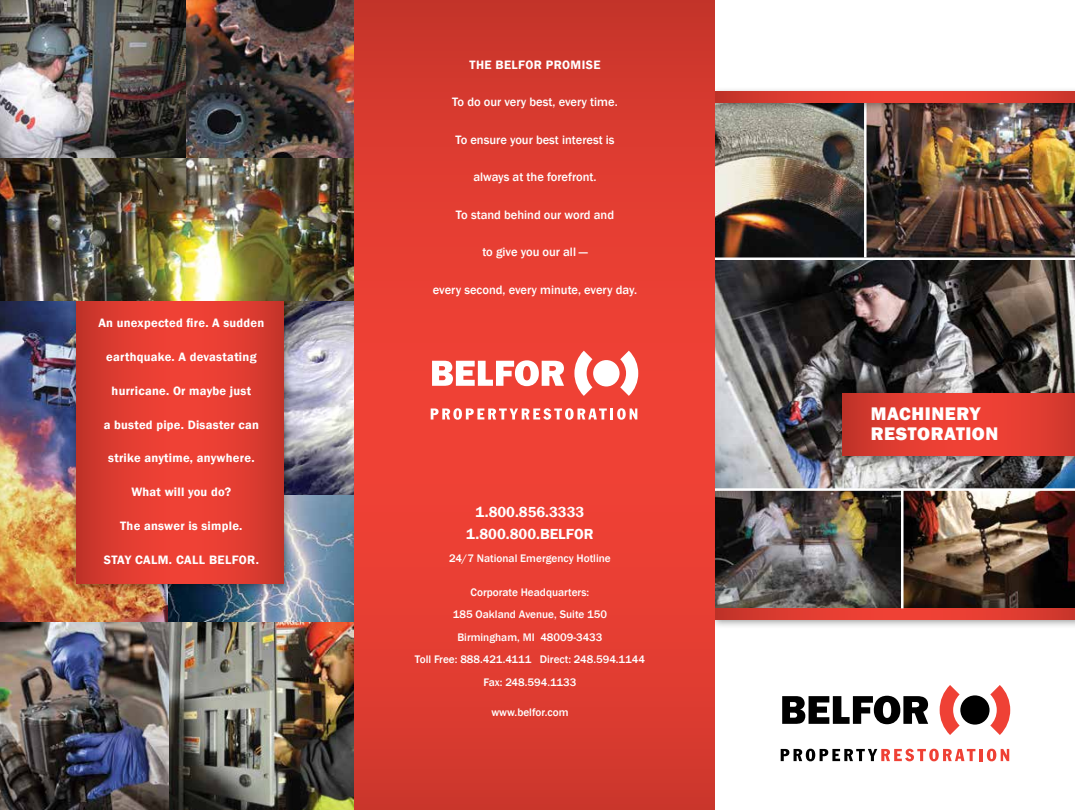
<style>
.page{position:relative;width:1075px;height:810px;background:#fff}
.page>*{position:absolute;margin:0;border:0;box-sizing:border-box;transform-origin:0 0}
.t1{font:800 18.75px/20px "Franklin Gothic";letter-spacing:.03em;color:#fff}
.t2{font:600 15px/22.5px "Franklin Gothic";color:#fff;text-align:center}
.t3{font:600 12.5px "Franklin Gothic";letter-spacing:.02em;color:#fff}
.t4{font:500 12.5px "Franklin Gothic";color:#fff}
.t5{font:500 11.25px/22.5px "Franklin Gothic";color:#fff;text-align:center}
</style>
<div class="page">
<img style="left:714px;top:491px;width:186px;height:113px">
<img style="left:866px;top:113px;width:208px;height:145px">
<img style="left:903px;top:491px;width:171px;height:113px">
<img style="left:186px;top:0;width:168px;height:158px">
<img style="left:714px;top:260px;width:360px;height:228px">
<img style="left:714px;top:113px;width:150px;height:145px">
<div style="left:836px;top:389px;width:238px;height:77px;background:#000;opacity:.4"></div>
<svg style="left:842px;top:394px;width:232px;height:62px;background:#e03c31"></svg>
<div style="left:708px;top:604px;width:366px;height:26px;background:#000;opacity:.4"></div>
<svg style="left:714px;top:608px;width:360px;height:11px;background:#e03c31"></svg>
<img style="left:292px;top:301px;width:62px;height:195px">
<img style="left:0;top:301px;width:169px;height:322px">
<svg style="left:939px;top:685px;width:71px;height:50px"></svg>
<svg style="left:782px;top:696px;width:146px;height:28px"></svg>
<svg style="left:780px;top:749px;width:229px;height:12px"></svg>
<img style="left:169px;top:496px;width:185px;height:127px">
<hr style="left:900px;top:488px;width:3px;height:120px;background:#fff">
<img style="left:0;top:0;width:186px;height:158px">
<div style="left:70px;top:290px;width:222px;height:304px;background:#000;opacity:.4"></div>
<svg style="left:76px;top:301px;width:208px;height:282px;background:#df3c30"></svg>
<img style="left:0;top:158px;width:354px;height:143px">
<img style="left:169px;top:623px;width:185px;height:187px">
<img style="left:0;top:623px;width:169px;height:187px">
<div style="left:708px;top:87px;width:366px;height:26px;background:#000;opacity:.4"></div>
<svg style="left:714px;top:92px;width:360px;height:11px;background:#e03c31"></svg>
<svg style="left:354px;top:0;width:360px;height:810px;background:#e13c31"></svg>
<svg style="left:574px;top:351px;width:64px;height:45px"></svg>
<svg style="left:432px;top:360px;width:132px;height:26px"></svg>
<svg style="left:430px;top:408px;width:207px;height:12px"></svg>
<p class="t3" style="left:98px;top:315px;width:167px">An unexpected fire. A sudden</p>
<p class="t3" style="left:106px;top:349px;width:152px">earthquake. A devastating</p>
<p class="t3" style="left:112px;top:383px;width:141px">hurricane. Or maybe just</p>
<p class="t3" style="left:104px;top:417px;width:157px">a busted pipe. Disaster can</p>
<p class="t3" style="left:108px;top:450px;width:148px">strike anytime, anywhere.</p>
<p class="t3" style="left:131px;top:484px;width:101px">What will you do?</p>
<p class="t3" style="left:120px;top:518px;width:124px">The answer is simple.</p>
<p class="t3" style="left:104px;top:552px;width:157px">STAY CALM. CALL BELFOR.</p>
<p class="t3" style="left:469px;top:57px;width:132px">THE BELFOR PROMISE</p>
<p class="t4" style="left:452px;top:94px;width:167px">To do our very best, every time.</p>
<p class="t4" style="left:455px;top:132px;width:161px">To ensure your best interest is</p>
<p class="t4" style="left:473px;top:169px;width:125px">always at the forefront.</p>
<p class="t4" style="left:456px;top:207px;width:160px">To stand behind our word and</p>
<p class="t4" style="left:482px;top:244px;width:106px">to give you our all —</p>
<p class="t4" style="left:433px;top:282px;width:206px">every second, every minute, every day.</p>
<p class="t2" style="left:466px;top:501px;width:129px">1.800.856.3333<br>1.800.800.BELFOR</p>
<p class="t5" style="left:449px;top:547px;width:163px">24/7 National Emergency Hotline</p>
<p class="t5" style="left:415px;top:581px;width:231px">Corporate Headquarters:<br>185 Oakland Avenue, Suite 150<br>Birmingham, MI 48009-3433<br>Toll Free: 888.421.4111 Direct: 248.594.1144<br>Fax: 248.594.1133</p>
<p class="t5" style="left:491px;top:701px;width:79px">www.belfor.com</p>
<h1 class="t1" style="left:870px;top:404px;width:129px">MACHINERY<br>RESTORATION</h1>
</div>
